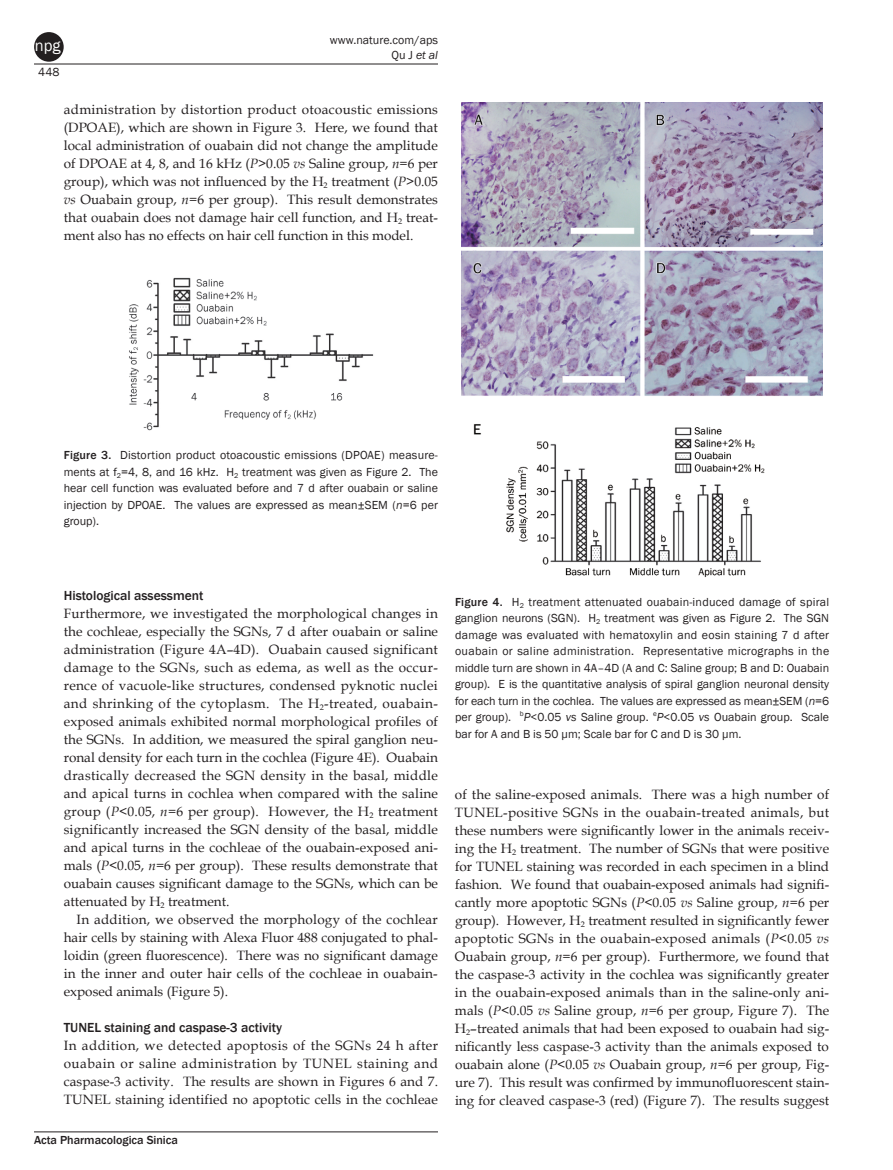
<style>
.page{position:relative;width:893px;height:1170px;background:#fff}
.page>*{position:absolute;margin:0;border:0;box-sizing:border-box;transform-origin:0 0}
.t1{font:16.5px "Franklin Gothic";color:#fff}
.t2{font:13.5px/18px "Book Antiqua";color:#231f20;text-align:justify}
.t3{font:13.5px/18px "Book Antiqua 2";letter-spacing:.005em;color:#231f20;text-align:justify}
.t4{font:13.5px "Book Antiqua";letter-spacing:.03em;color:#231f20}
.t5{font:500 13.5px "Franklin Gothic";color:#231f20}
.t6{font:13.5px "Franklin Gothic Medium 2";color:#231f20}
.t7{font:12px/16.5px "Franklin Gothic";color:#231f20;text-align:justify}
.t8{font:12px "Franklin Gothic Book 2";color:#231f20}
.t9{font:12px "Franklin Gothic Medium 2";color:#231f20}
.s1{font-style:italic}
.s2{font-family:"Book Antiqua"}
.s3{font-family:"Book Antiqua";font-style:italic}
.s4{font-weight:500}
.s5{font-family:"Franklin Gothic Medium 2"}
</style>
<div class="page">
<hr style="left:34px;top:64px;width:404px;height:1px;background:#231f20">
<hr style="left:34px;top:1131px;width:404px;height:1px;background:#231f20">
<div style="left:34px;top:32px;width:30px;height:30px;background:#231f20;border-radius:50%"></div>
<img style="left:129px;top:277px;width:245px;height:154px">
<img style="left:461px;top:102px;width:361px;height:476px">
<p class="t1" style="left:35px;top:35px;width:27px">npg</p>
<p class="t7" style="left:38px;top:64px;width:23px">448</p>
<p class="t7" style="left:330px;top:32px;width:110px;line-height:15px;text-align:right">www.nature.com/aps<br>Qu J <span class="s1">et al</span></p>
<p class="t2" style="left:64px;top:100px;width:376px">administration by distortion product otoacoustic emissions (DPOAE), which are shown in Figure 3. Here, we found that local administration of ouabain did not change the amplitude of DPOAE at 4, 8, and 16 kHz (<span class="s1">P</span>&gt;0.05 <span class="s1">vs</span> Saline group, <span class="s1">n</span>=6 per</p>
<p class="t3" style="left:64px;top:172px;width:376px">group), which was not influenced by the H<sub>2</sub> <span class="s2">treatment (</span><span class="s3">P</span><span class="s2">&gt;0.05</span></p>
<p class="t2" style="left:64px;top:190px;width:376px"><span class="s1">vs</span> Ouabain group, <span class="s1">n</span>=6 per group). This result demonstrates that ouabain does not damage hair cell function, and H<sub>2</sub> treat&shy;ment also has no effects on hair cell function in this model.</p>
<p class="t7" style="left:64px;top:447px;width:376px"><span class="s4">Figure 3.</span> Distortion product otoacoustic emissions (DPOAE) measure&shy;ments at f<sub>2</sub>=4, 8, and 16 kHz. H<sub>2</sub> treatment was given as Figure 2. The hear cell function was evaluated before and 7 d after ouabain or saline injection by DPOAE. The values are expressed as mean±SEM (<span class="s1">n</span>=6 per group).</p>
<p class="t6" style="left:64px;top:586px;width:141px">Histological assessment</p>
<p class="t3" style="left:64px;top:604px;width:376px">Furthermore, we investigated the morphological changes in</p>
<p class="t2" style="left:64px;top:622px;width:376px">the cochleae, especially the SGNs, 7 d after ouabain or saline administration (Figure 4A–4D). Ouabain caused significant damage to the SGNs, such as edema, as well as the occur-</p>
<p class="t3" style="left:64px;top:676px;width:375px">rence of vacuole-like structures, condensed pyknotic nuclei</p>
<p class="t2" style="left:64px;top:694px;width:376px">and shrinking of the cytoplasm. The H<sub>2</sub>-treated, ouabain&shy;exposed animals exhibited normal morphological profiles of the SGNs. In addition, we measured the spiral ganglion neu&shy;ronal density for each turn in the cochlea (Figure 4E). Ouabain drastically decreased the SGN density in the basal, middle and apical turns in cochlea when compared with the saline</p>
<p class="t3" style="left:64px;top:802px;width:376px"><span class="s2">group (</span><span class="s3">P</span><span class="s2">&lt;0.05,</span> <span class="s3">n</span>=6 per group). However, the H<sub>2</sub> <span class="s2">treatment</span></p>
<p class="t2" style="left:64px;top:820px;width:376px">significantly increased the SGN density of the basal, middle and apical turns in the cochleae of the ouabain-exposed ani&shy;mals (<span class="s1">P</span>&lt;0.05, <span class="s1">n</span>=6 per group). These results demonstrate that</p>
<p class="t3" style="left:64px;top:874px;width:376px">ouabain causes significant damage to the SGNs, which can be</p>
<p class="t2" style="left:64px;top:892px;width:167px">attenuated by H<sub>2</sub> treatment.</p>
<p class="t3" style="left:77px;top:910px;width:363px">In addition, we observed the morphology of the cochlear</p>
<p class="t2" style="left:64px;top:928px;width:376px">hair cells by staining with Alexa Fluor 488 conjugated to phal-</p>
<p class="t3" style="left:64px;top:946px;width:376px">loidin (green fluorescence). There was no significant damage</p>
<p class="t2" style="left:64px;top:964px;width:376px">in the inner and outer hair cells of the cochleae in ouabain&shy;exposed animals (Figure 5).</p>
<p class="t5" style="left:64px;top:1018px;width:220px">TUNEL staining and caspase-3 activity</p>
<p class="t4" style="left:64px;top:1035px;width:376px">In addition, we detected apoptosis of the SGNs 24 h after</p>
<p class="t3" style="left:64px;top:1054px;width:376px">ouabain or saline administration by TUNEL staining and caspase-3 activity. The results are shown in Figures 6 and 7.<br>TUNEL staining identified no apoptotic cells in the cochleae</p>
<p class="t9" style="left:34px;top:1132px;width:145px">Acta Pharmacologica Sinica</p>
<p class="t7" style="left:455px;top:593px;width:376px"><span class="s5">Figure 4.</span> H<sub>2</sub> treatment attenuated ouabain-induced damage of spiral ganglion neurons (SGN). H<sub>2</sub> treatment was given as Figure 2. The SGN damage was evaluated with hematoxylin and eosin staining 7 d after ouabain or saline administration. Representative micrographs in the middle turn are shown in 4A–4D (A and C: Saline group; B and D: Ouabain group). E is the quantitative analysis of spiral ganglion neuronal density for each turn in the cochlea. The values are expressed as mean±SEM (<span class="s1">n</span>=6 per group). <sup>b</sup><span class="s1">P</span>&lt;0.05 <span class="s1">vs</span> Saline group. <sup>e</sup><span class="s1">P</span>&lt;0.05 <span class="s1">vs</span> Ouabain group. Scale</p>
<p class="t8" style="left:455px;top:726px;width:288px">bar for A and B is 50 μm; Scale bar for C and D is 30 μm.</p>
<p class="t2" style="left:455px;top:784px;width:376px">of the saline-exposed animals. There was a high number of</p>
<p class="t3" style="left:455px;top:802px;width:376px">TUNEL-positive SGNs in the ouabain-treated animals, but these numbers were significantly lower in the animals receiv&shy;<span class="s2">ing the H</span><sub>2</sub> treatment. The number of SGNs that were positive for TUNEL staining was recorded in each specimen in a blind fashion. We found that ouabain-exposed animals had signifi<span class="s2">-</span></p>
<p class="t2" style="left:455px;top:892px;width:376px">cantly more apoptotic SGNs (<span class="s1">P</span>&lt;0.05 <span class="s1">vs</span> Saline group, <span class="s1">n</span>=6 per</p>
<p class="t3" style="left:455px;top:910px;width:376px">group). However, H<sub>2</sub> treatment resulted in significantly fewer</p>
<p class="t2" style="left:455px;top:928px;width:376px">apoptotic SGNs in the ouabain-exposed animals (<span class="s1">P</span>&lt;0.05 <span class="s1">vs<br></span>Ouabain group, <span class="s1">n</span>=6 per group). Furthermore, we found that</p>
<p class="t3" style="left:455px;top:964px;width:376px">the caspase-3 activity in the cochlea was significantly greater</p>
<p class="t2" style="left:455px;top:982px;width:376px">in the ouabain-exposed animals than in the saline-only ani&shy;mals (<span class="s1">P</span>&lt;0.05 <span class="s1">vs</span> Saline group, <span class="s1">n</span>=6 per group, Figure 7). The H<sub>2</sub>–treated animals that had been exposed to ouabain had sig-</p>
<p class="t3" style="left:455px;top:1036px;width:375px">nificantly less caspase-3 activity than the animals exposed to</p>
<p class="t2" style="left:455px;top:1054px;width:376px">ouabain alone (<span class="s1">P</span>&lt;0.05 <span class="s1">vs</span> Ouabain group, <span class="s1">n</span>=6 per group, Fig-</p>
<p class="t3" style="left:455px;top:1072px;width:376px">ure 7). This result was confirmed by immunofluorescent stain&shy;ing for cleaved caspase-3 (red) (Figure 7). The results suggest</p>
</div>
